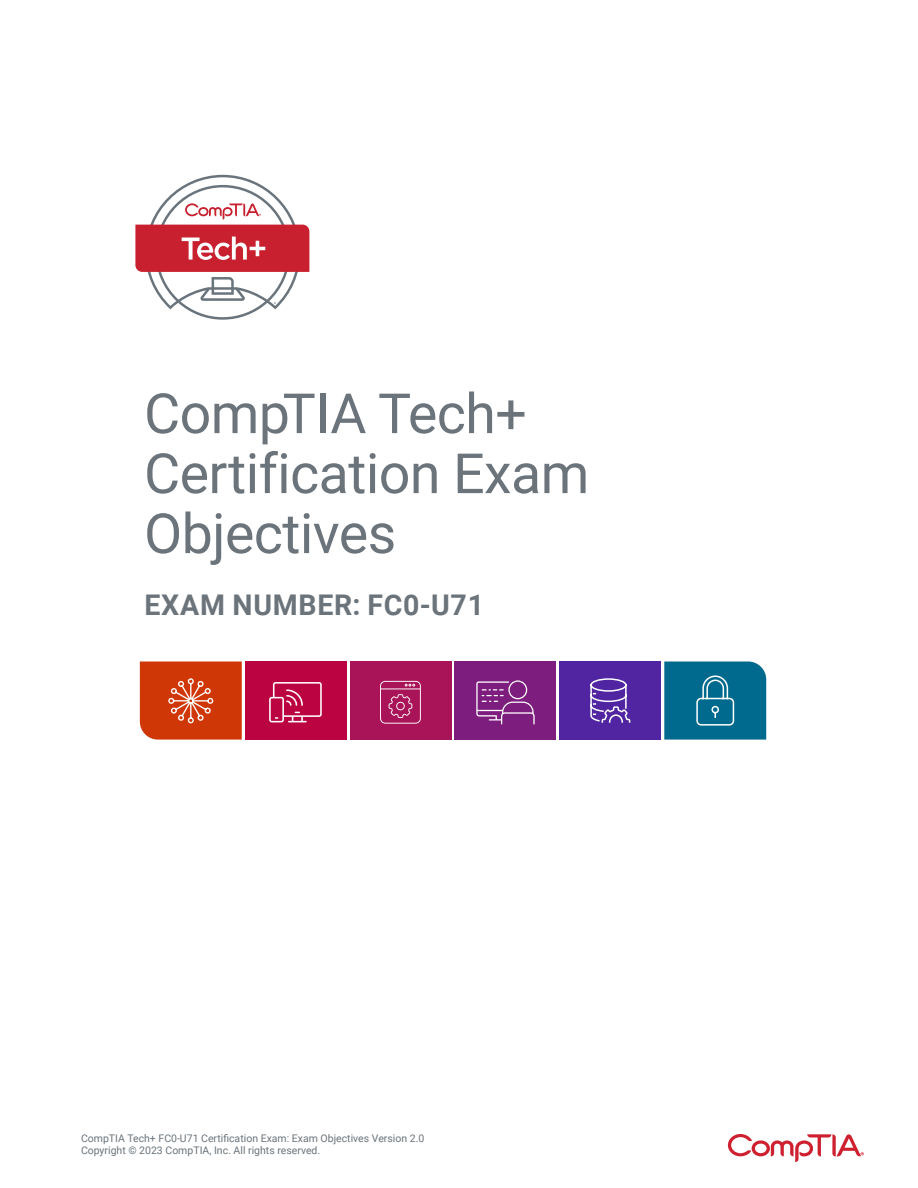
<style>
.page{position:relative;width:918px;height:1188px;background:#fff}
.page>*{position:absolute;margin:0;border:0;box-sizing:border-box;transform-origin:0 0}
.t1{font:55.5px/60px "Roboto";letter-spacing:-.01em;color:#6b737b}
.t2{font:700 28.5px "Roboto";letter-spacing:.025em;color:#6b737b}
.t3{font:10.5px/12.6px "Roboto";color:#6a747b}
</style>
<div class="page">
<svg style="left:728px;top:1134px;width:136px;height:28px"></svg>
<svg style="left:135px;top:175px;width:174px;height:145px"></svg>
<div style="left:245px;top:662px;width:102px;height:78px;background:#bc0341"></div>
<div style="left:350px;top:662px;width:102px;height:78px;background:#a91458"></div>
<svg style="left:140px;top:662px;width:102px;height:78px;background:#d34619"></svg>
<div style="left:455px;top:662px;width:101px;height:78px;background:#7d1d7e"></div>
<div style="left:559px;top:662px;width:102px;height:78px;background:#5125a1"></div>
<svg style="left:664px;top:662px;width:102px;height:78px;background:#0f7394"></svg>
<svg style="left:590px;top:678px;width:41px;height:45px"></svg>
<svg style="left:269px;top:682px;width:53px;height:40px"></svg>
<svg style="left:476px;top:680px;width:59px;height:44px"></svg>
<svg style="left:380px;top:681px;width:41px;height:43px"></svg>
<h1 class="t1" style="left:144px;top:381px;width:447px">CompTIA Tech+<br>Certif ication Exam<br>Objectives</h1>
<h2 class="t2" style="left:145px;top:585px;width:341px">EXAM NUMBER: FC0-U71</h2>
<p class="t3" style="left:81px;top:1131px;width:345px">CompTIA Tech+ FC0-U71 Certification Exam: Exam Objectives Version 2.0<br>Copyright © 2023 CompTIA, Inc. All rights reserved.</p>
</div>
